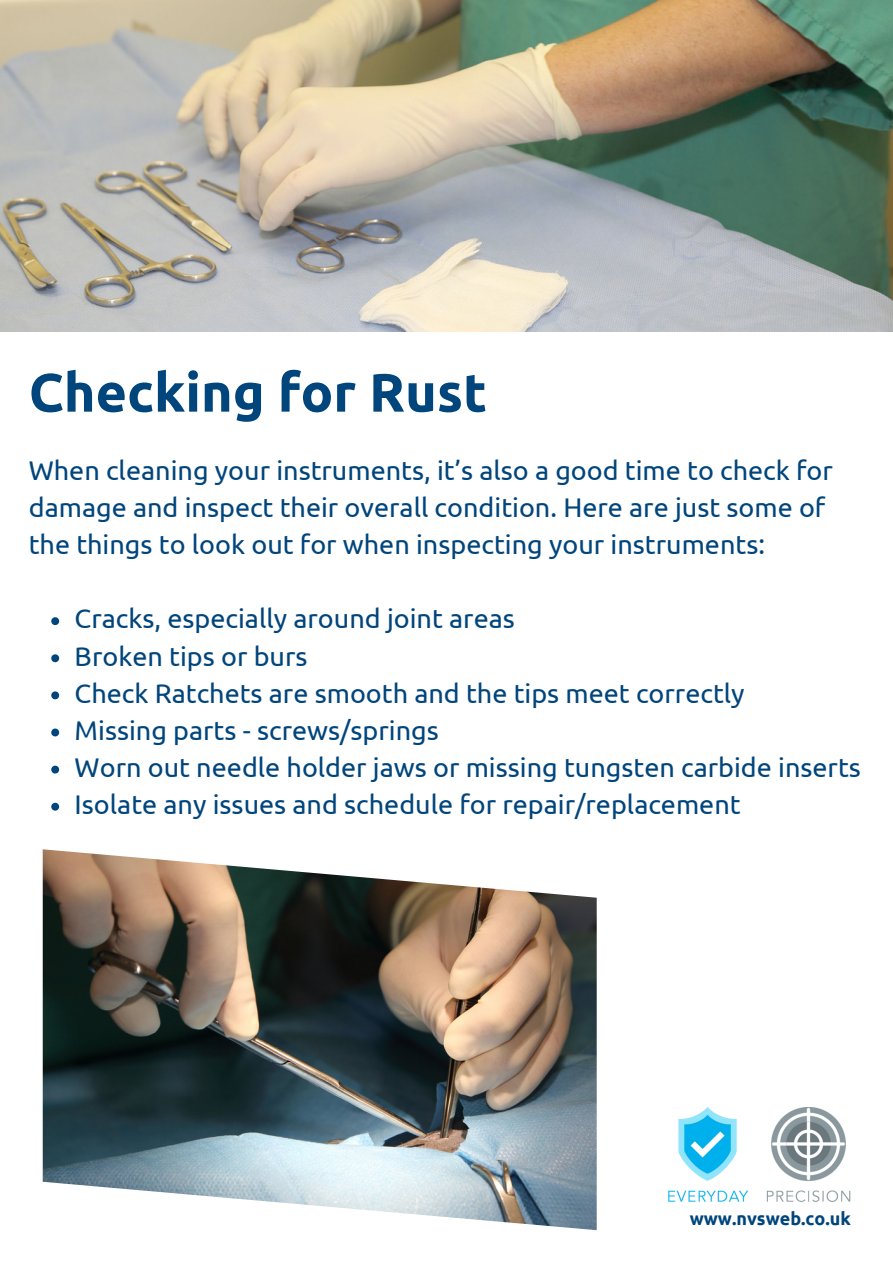
<style>
.page{position:relative;width:893px;height:1264px;background:#fff}
.page>*{position:absolute;margin:0;border:0;box-sizing:border-box;transform-origin:0 0}
.t1{font:700 54px "Ubuntu";color:#00457c}
.t2{font:27px/37px "Ubuntu";color:#00457c}
.t3{font:700 18px "Ubuntu";color:#00457c}
.s1{font-style:inherit}
</style>
<div class="page">
<img style="left:0;top:0;width:892px;height:332px">
<img style="left:668px;top:1107px;width:80px;height:95px">
<img style="left:766px;top:1107px;width:85px;height:95px">
<svg style="left:51px;top:617px;width:8px;height:8px"></svg>
<svg style="left:51px;top:654px;width:8px;height:8px"></svg>
<svg style="left:51px;top:691px;width:8px;height:8px"></svg>
<svg style="left:51px;top:728px;width:8px;height:8px"></svg>
<svg style="left:51px;top:765px;width:8px;height:8px"></svg>
<svg style="left:51px;top:802px;width:8px;height:8px"></svg>
<img style="left:43px;top:849px;width:553px;height:381px">
<p class="t1" style="left:29px;top:361px;width:459px">Checking for Rust</p>
<p class="t2" style="left:29px;top:451px;width:805px">When cleaning your instruments, it’s also a good time to check for damage and inspect their overall condition. Here are just some of the things to look out for when inspecting your instruments:</p>
<p class="t2" style="left:75px;top:600px;width:787px">Cracks, especially around joint areas<br>Broken <span class="s1">t</span>ips or burs<br>Check Ratchets are smooth and the tips meet correctly<br>Missing parts - screws/springs<br>Worn out needle holder jaws or missing tungsten carbide inserts Isolate any issues and schedule for repair/replacement</p>
<p class="t3" style="left:689px;top:1208px;width:163px">www.nvsweb.co.uk</p>
</div>
